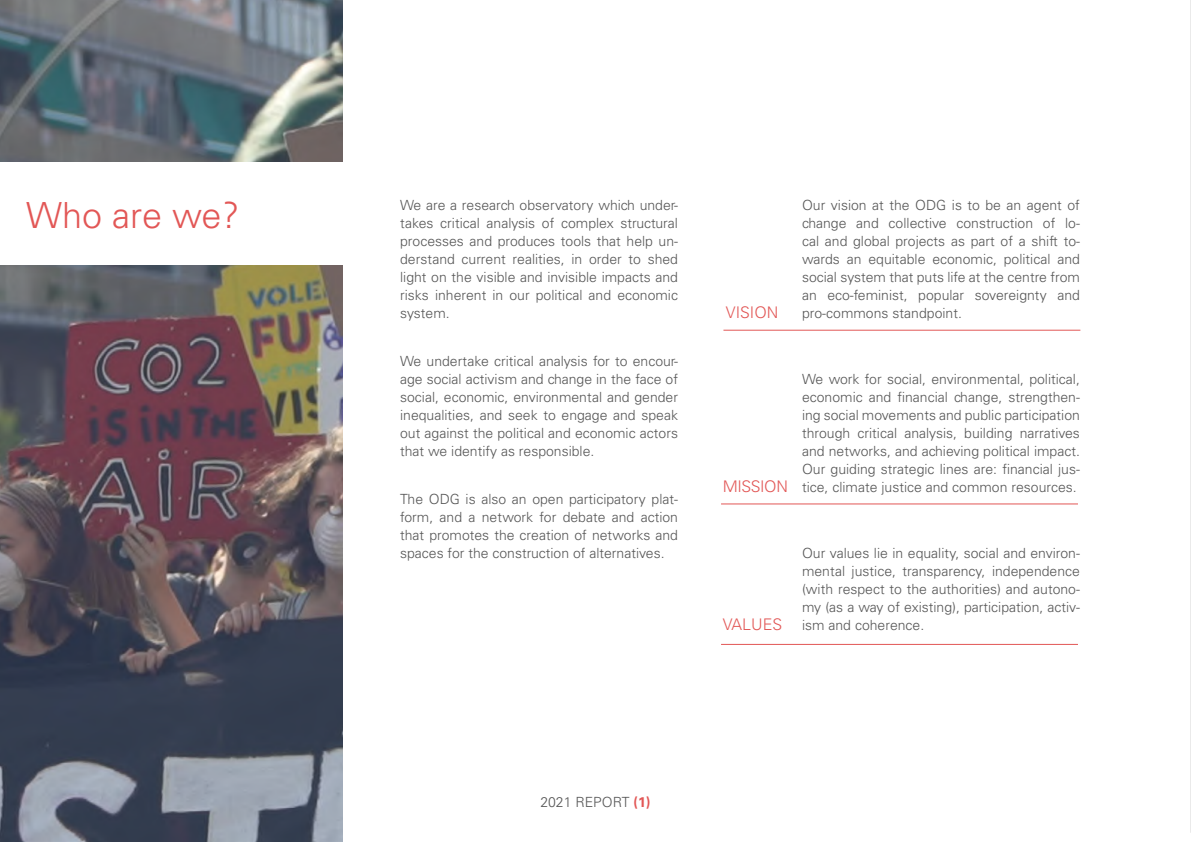
<style>
.page{position:relative;width:1191px;height:842px;background:#fff}
.page>*{position:absolute;margin:0;border:0;box-sizing:border-box;transform-origin:0 0}
.t1{font:300 36px "Univers LT Std";color:#e25756}
.t2{font:300 16px "Univers LT Std";color:#e25756}
.t3{font:300 16px "Univers LT Std";letter-spacing:-.025em;color:#e25756}
.t4{font:300 14px/18px "Univers LT Std";color:#565656;text-align:justify}
.s1{font-weight:700;color:#e25756}
</style>
<div class="page">
<img style="left:0;top:0;width:342px;height:842px">
<hr style="left:1190px;top:0;width:1px;height:833px;background:#565656">
<hr style="left:723px;top:330px;width:357px;height:1px;background:#e25756">
<hr style="left:721px;top:504px;width:357px;height:1px;background:#e25756">
<hr style="left:721px;top:644px;width:357px;height:1px;background:#e25756">
<div style="left:0;top:162px;width:351px;height:102px;background:#fff"></div>
<h1 class="t1" style="left:26px;top:194px;width:215px">Who are we?</h1>
<p class="t4" style="left:400px;top:196px;width:279px">We are a research observatory which under&shy;takes critical analysis of complex structural processes and produces tools that help un&shy;derstand current realities, in order to shed light on the visible and invisible impacts and risks inherent in our political and economic system.</p>
<p class="t4" style="left:400px;top:352px;width:279px">We undertake critical analysis for to encour&shy;age social activism and change in the face of social, economic, environmental and gender inequalities, and seek to engage and speak out against the political and economic actors that we identify as responsible.</p>
<p class="t4" style="left:400px;top:490px;width:279px">The ODG is also an open participatory plat&shy;form, and a network for debate and action that promotes the creation of networks and spaces for the construction of alternatives.</p>
<p class="t2" style="left:726px;top:303px;width:54px">VISION</p>
<p class="t4" style="left:802px;top:196px;width:279px">Our vision at the ODG is to be an agent of change and collective construction of lo&shy;cal and global projects as part of a shift to&shy;wards an equitable economic, political and social system that puts life at the centre from an eco-feminist, popular sovereignty and pro-commons standpoint.</p>
<p class="t3" style="left:722px;top:477px;width:67px">MISSION</p>
<p class="t4" style="left:802px;top:370px;width:279px">We work for social, environmental, political, economic and financial change, strengthen&shy;ing social movements and public participation through critical analysis, building narratives and networks, and achieving political impact.<br>Our guiding strategic lines are: financial jus&shy;tice, climate justice and common resources.</p>
<p class="t2" style="left:722px;top:615px;width:61px">VALUES</p>
<p class="t4" style="left:802px;top:544px;width:279px">Our values lie in equality, social and environ&shy;mental justice, transparency, independence (with respect to the authorities) and autono&shy;my (as a way of existing), participation, activ&shy;ism and coherence.</p>
<p class="t4" style="left:540px;top:793px;width:112px">2021 REPORT <span class="s1">(1)</span></p>
</div>
